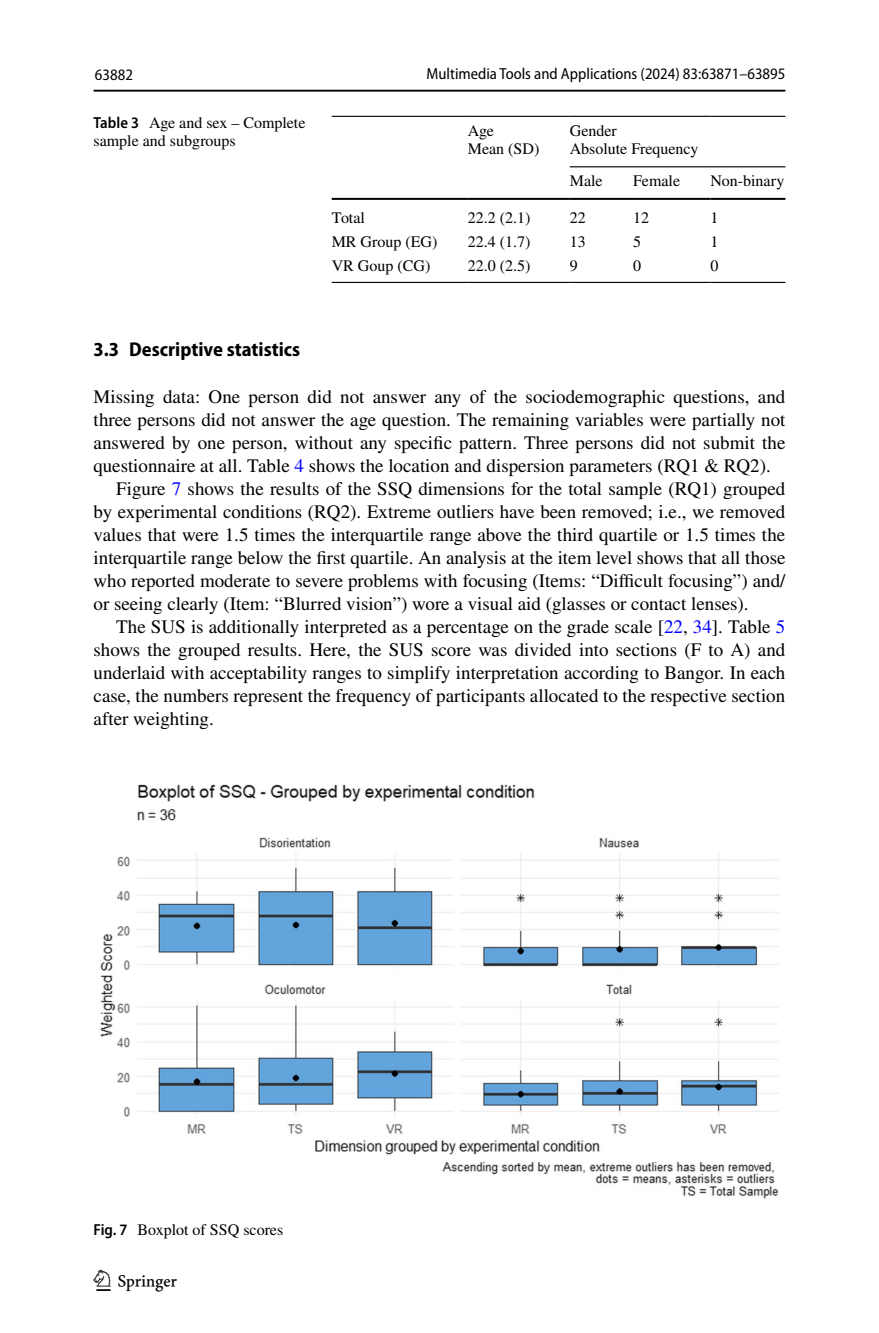
<style>
.page{position:relative;width:879px;height:1333px;background:#fff}
.page>*{position:absolute;margin:0;border:0;box-sizing:border-box;transform-origin:0 0}
.t1{font:30px "Springnew Regular 4";color:#000}
.t2{font:700 semi-condensed 20px "Myriad Pro";color:#000}
.t3{font:19px "STIX";color:#000}
.t4{font:16px/18.4px "STIX";color:#000}
.t5{font:semi-condensed 16px "Myriad Pro";color:#000}
.s1{font-family:"Myriad Pro";font-weight:600;font-stretch:semi-condensed}
.s2{color:#00f}
</style>
<div class="page">
<hr style="left:94px;top:90px;width:691px;height:2px;background:#000">
<hr style="left:332px;top:116px;width:136px;height:1px;background:#000">
<hr style="left:332px;top:198px;width:136px;height:2px;background:#000">
<hr style="left:468px;top:116px;width:102px;height:1px;background:#000">
<hr style="left:468px;top:198px;width:102px;height:2px;background:#000">
<hr style="left:570px;top:116px;width:63px;height:1px;background:#000">
<hr style="left:633px;top:116px;width:77px;height:1px;background:#000">
<hr style="left:710px;top:116px;width:75px;height:1px;background:#000">
<hr style="left:570px;top:198px;width:63px;height:2px;background:#000">
<hr style="left:633px;top:198px;width:77px;height:2px;background:#000">
<hr style="left:710px;top:198px;width:75px;height:2px;background:#000">
<hr style="left:332px;top:282px;width:136px;height:1px;background:#000">
<hr style="left:468px;top:282px;width:102px;height:1px;background:#000">
<hr style="left:570px;top:282px;width:63px;height:1px;background:#000">
<hr style="left:633px;top:282px;width:77px;height:1px;background:#000">
<hr style="left:710px;top:282px;width:75px;height:1px;background:#000">
<hr style="left:570px;top:166px;width:215px;height:1px;background:#000">
<img style="left:100px;top:784px;width:679px;height:415px">
<p class="t5" style="left:95px;top:66px;width:39px">63882</p>
<p class="t5" style="left:426px;top:65px;width:360px">Multimedia Tools and Applications (2024) 83:63871–63895</p>
<p class="t4" style="left:94px;top:114px;width:213px"><span class="s1">Table 3</span> Age and sex – Complete sample and subgroups</p>
<p class="t4" style="left:468px;top:122px;width:73px">Age<br>Mean (SD)</p>
<p class="t4" style="left:570px;top:122px;width:130px">Gender<br>Absolute Frequency</p>
<p class="t4" style="left:570px;top:172px;width:34px">Male</p>
<p class="t4" style="left:633px;top:172px;width:49px">Female</p>
<p class="t4" style="left:710px;top:172px;width:75px">Non-binary</p>
<p class="t4" style="left:332px;top:210px;width:35px">Total</p>
<p class="t4" style="left:468px;top:210px;width:64px">22.2 (2.1)</p>
<p class="t4" style="left:570px;top:210px;width:17px">22</p>
<p class="t4" style="left:633px;top:210px;width:17px">12</p>
<p class="t4" style="left:710px;top:210px;width:9px">1</p>
<p class="t4" style="left:332px;top:234px;width:107px">MR Group (EG)</p>
<p class="t4" style="left:468px;top:234px;width:64px">22.4 (1.7)</p>
<p class="t4" style="left:570px;top:234px;width:17px">13</p>
<p class="t4" style="left:633px;top:234px;width:9px">5</p>
<p class="t4" style="left:710px;top:234px;width:9px">1</p>
<p class="t4" style="left:332px;top:257px;width:100px">VR Goup (CG)</p>
<p class="t4" style="left:468px;top:257px;width:64px">22.0 (2.5)</p>
<p class="t4" style="left:570px;top:257px;width:9px">9</p>
<p class="t4" style="left:633px;top:257px;width:9px">0</p>
<p class="t4" style="left:710px;top:257px;width:9px">0</p>
<p class="t2" style="left:94px;top:338px;width:208px">3.3 Descriptive statistics</p>
<p class="t3" style="left:94px;top:383px;width:693px">Missing data: One person did not answer any of the sociodemographic questions, and</p>
<p class="t3" style="left:94px;top:406px;width:693px">three persons did not answer the age question. The remaining variables were partially not</p>
<p class="t3" style="left:94px;top:429px;width:693px">answered by one person, without any specific pattern. Three persons did not submit the</p>
<p class="t3" style="left:94px;top:452px;width:679px">questionnaire at all. Table <span class="s2">4</span> shows the location and dispersion parameters (RQ1 &amp; RQ2).</p>
<p class="t3" style="left:116px;top:475px;width:670px">Figure <span class="s2">7</span> shows the results of the SSQ dimensions for the total sample (RQ1) grouped</p>
<p class="t3" style="left:94px;top:498px;width:693px">by experimental conditions (RQ2). Extreme outliers have been removed; i.e., we removed</p>
<p class="t3" style="left:94px;top:521px;width:693px">values that were 1.5 times the interquartile range above the third quartile or 1.5 times the</p>
<p class="t3" style="left:94px;top:544px;width:693px">interquartile range below the first quartile. An analysis at the item level shows that all those</p>
<p class="t3" style="left:94px;top:567px;width:693px">who reported moderate to severe problems with focusing (Items: “Difficult focusing”) and/</p>
<p class="t3" style="left:94px;top:590px;width:656px">or seeing clearly (Item: “Blurred vision”) wore a visual aid (glasses or contact lenses).</p>
<p class="t3" style="left:116px;top:613px;width:670px">The SUS is additionally interpreted as a percentage on the grade scale [<span class="s2">22</span>, <span class="s2">34</span>]. Table <span class="s2">5</span></p>
<p class="t3" style="left:94px;top:636px;width:693px">shows the grouped results. Here, the SUS score was divided into sections (F to A) and</p>
<p class="t3" style="left:94px;top:659px;width:693px">underlaid with acceptability ranges to simplify interpretation according to Bangor. In each</p>
<p class="t3" style="left:94px;top:682px;width:693px">case, the numbers represent the frequency of participants allocated to the respective section</p>
<p class="t3" style="left:94px;top:705px;width:122px">after weighting.</p>
<p class="t4" style="left:94px;top:1220px;width:191px"><span class="s1">Fig. 7</span> Boxplot of SSQ scores</p>
<h1 class="t1" style="left:96px;top:1269px;width:83px">1 3</h1>
</div>
